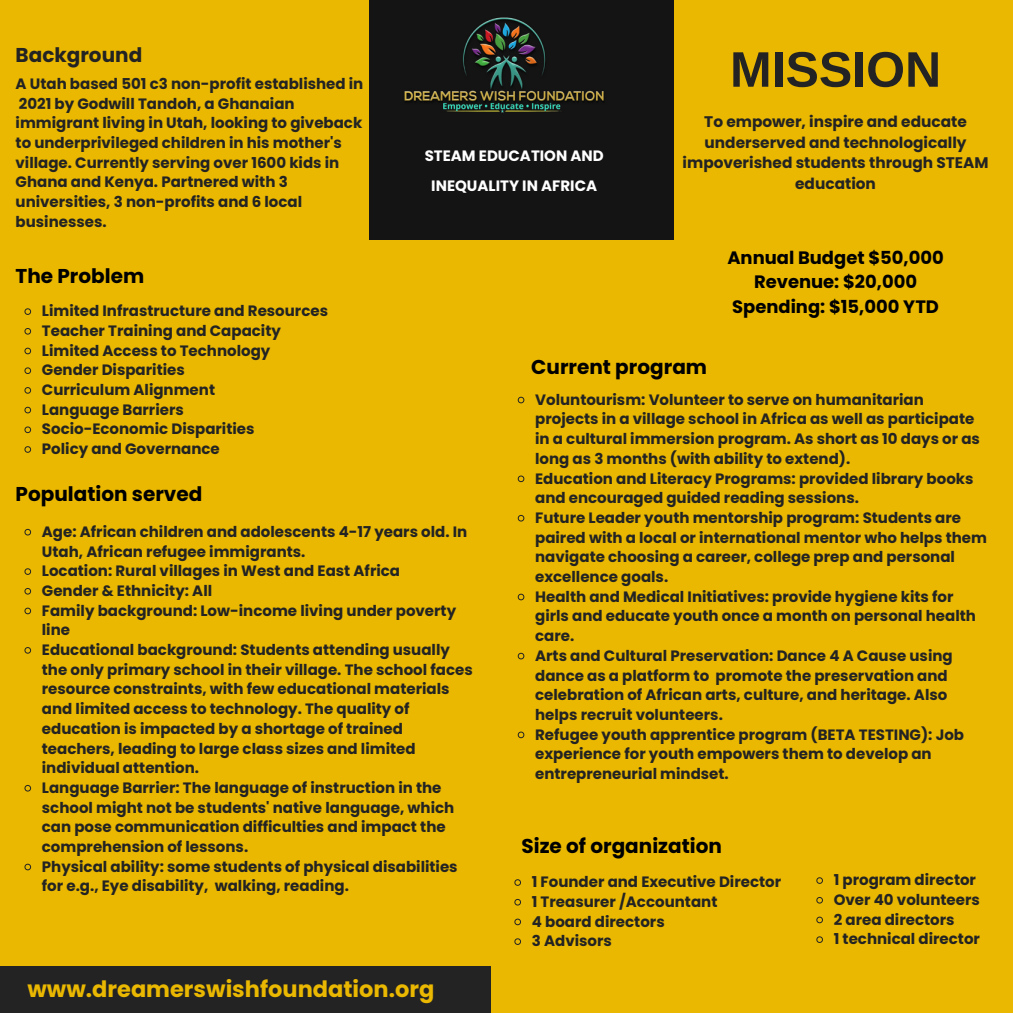
<style>
.page{position:relative;width:1013px;height:1013px;background:#fff}
.page>*{position:absolute;margin:0;border:0;box-sizing:border-box;transform-origin:0 0}
.t1{font:700 50px "Arimo";color:#232323}
.t2{font:700 22.5px "Poppins";color:#eab801}
.t3{font:700 20px "Poppins";color:#000}
.t4{font:700 20px "Poppins";color:#232323}
.t5{font:700 17.88px "Poppins";color:#000}
.t6{font:700 15.38px/20.6px "Poppins";color:#232323;text-align:center}
.t7{font:700 15px/19.8px "Poppins";color:#232323}
.t8{font:700 15px/30px "Poppins";color:#fff;text-align:center}
</style>
<div class="page">
<div style="left:0;top:0;width:1012px;height:1012px;background:#eab801"></div>
<div style="left:370px;top:0;width:303px;height:239px;background:#141414"></div>
<div style="left:0;top:966px;width:490px;height:46px;background:#232323"></div>
<svg style="left:24px;top:308px;width:8px;height:7px"></svg>
<svg style="left:24px;top:328px;width:8px;height:7px"></svg>
<svg style="left:24px;top:347px;width:8px;height:8px"></svg>
<svg style="left:24px;top:367px;width:8px;height:7px"></svg>
<svg style="left:24px;top:387px;width:8px;height:7px"></svg>
<svg style="left:24px;top:406px;width:8px;height:8px"></svg>
<svg style="left:24px;top:426px;width:8px;height:8px"></svg>
<svg style="left:24px;top:446px;width:8px;height:7px"></svg>
<svg style="left:24px;top:528px;width:8px;height:8px"></svg>
<svg style="left:24px;top:568px;width:8px;height:7px"></svg>
<svg style="left:24px;top:588px;width:8px;height:7px"></svg>
<svg style="left:24px;top:607px;width:8px;height:8px"></svg>
<svg style="left:24px;top:647px;width:8px;height:7px"></svg>
<svg style="left:24px;top:785px;width:8px;height:7px"></svg>
<svg style="left:24px;top:863px;width:8px;height:8px"></svg>
<svg style="left:514px;top:879px;width:7px;height:7px"></svg>
<svg style="left:514px;top:898px;width:7px;height:8px"></svg>
<svg style="left:514px;top:918px;width:7px;height:7px"></svg>
<svg style="left:514px;top:938px;width:7px;height:7px"></svg>
<svg style="left:517px;top:396px;width:8px;height:8px"></svg>
<svg style="left:517px;top:475px;width:8px;height:8px"></svg>
<svg style="left:517px;top:515px;width:8px;height:7px"></svg>
<svg style="left:517px;top:593px;width:8px;height:8px"></svg>
<svg style="left:517px;top:652px;width:8px;height:8px"></svg>
<svg style="left:517px;top:731px;width:8px;height:8px"></svg>
<svg style="left:816px;top:877px;width:7px;height:7px"></svg>
<svg style="left:816px;top:897px;width:7px;height:7px"></svg>
<svg style="left:816px;top:916px;width:7px;height:7px"></svg>
<svg style="left:816px;top:936px;width:7px;height:7px"></svg>
<p class="t4" style="left:16px;top:41px;width:128px">Background</p>
<p class="t7" style="left:16px;top:74px;width:349px">A Utah based 501 c3 non-profit established in 2021 by Godwill Tandoh, a Ghanaian immigrant living in Utah, looking to giveback to underprivileged children in his mother's village. Currently serving over 1600 kids in Ghana and Kenya. Partnered with 3 universities, 3 non-profits and 6 local businesses.</p>
<p class="t8" style="left:424px;top:141px;width:181px">STEAM EDUCATION AND<br>INEQUALITY IN AFRICA</p>
<p class="t1" style="left:730px;top:41px;width:213px">MISSION</p>
<p class="t6" style="left:682px;top:111px;width:307px">To empower, inspire and educate underserved and technologically impoverished students through STEAM education</p>
<p class="t3" style="left:16px;top:262px;width:130px">The Problem</p>
<p class="t7" style="left:42px;top:301px;width:288px">Limited Infrastructure and Resources</p>
<p class="t7" style="left:42px;top:321px;width:240px">Teacher Training and Capacity</p>
<p class="t7" style="left:42px;top:340px;width:230px">Limited Access to Technology</p>
<p class="t7" style="left:42px;top:360px;width:144px">Gender Disparities</p>
<p class="t7" style="left:42px;top:380px;width:175px">Curriculum Alignment</p>
<p class="t7" style="left:42px;top:399px;width:143px">Language Barriers</p>
<p class="t7" style="left:42px;top:419px;width:214px">Socio-Economic Disparities</p>
<p class="t7" style="left:42px;top:439px;width:179px">Policy and Governance</p>
<p class="t3" style="left:16px;top:480px;width:188px">Population served</p>
<p class="t7" style="left:42px;top:521px;width:427px">Age: African children and adolescents 4-17 years old. In<br>Utah, African refugee immigrants.</p>
<p class="t7" style="left:42px;top:561px;width:360px">Location: Rural villages in West and East Africa</p>
<p class="t7" style="left:42px;top:581px;width:172px">Gender &amp; Ethnicity: All</p>
<p class="t7" style="left:42px;top:600px;width:416px">Family background: Low-income living under poverty line</p>
<p class="t7" style="left:42px;top:640px;width:432px">Educational background: Students attending usually the only primary school in their village. The school faces resource constraints, with few educational materials and limited access to technology. The quality of education is impacted by a shortage of trained teachers, leading to large class sizes and limited individual attention.</p>
<p class="t7" style="left:42px;top:777px;width:414px">Language Barrier: The language of instruction in the school might not be students' native language, which can pose communication difficulties and impact the comprehension of lessons.</p>
<p class="t7" style="left:42px;top:856px;width:417px">Physical ability: some students of physical disabilities for e.g., Eye disability, walking, reading.</p>
<p class="t2" style="left:27px;top:973px;width:408px">www.dreamerswishfoundation.org</p>
<p class="t3" style="left:531px;top:353px;width:177px">Current program</p>
<p class="t5" style="left:727px;top:245px;width:218px">Annual Budget $50,000</p>
<p class="t5" style="left:754px;top:269px;width:164px">Revenue: $20,000</p>
<p class="t5" style="left:732px;top:294px;width:208px">Spending: $15,000 YTD</p>
<p class="t7" style="left:535px;top:389px;width:446px">Voluntourism: Volunteer to serve on humanitarian projects in a village school in Africa as well as participate in a cultural immersion program. As short as 10 days or as long as 3 months (with ability to extend).</p>
<p class="t7" style="left:535px;top:468px;width:440px">Education and Literacy Programs: provided library books and encouraged guided reading sessions.</p>
<p class="t7" style="left:535px;top:508px;width:453px">Future Leader youth mentorship program: Students are paired with a local or international mentor who helps them navigate choosing a career, college prep and personal excellence goals.</p>
<p class="t7" style="left:535px;top:586px;width:442px">Health and Medical Initiatives: provide hygiene kits for girls and educate youth once a month on personal health care.</p>
<p class="t7" style="left:535px;top:645px;width:419px">Arts and Cultural Preservation: Dance 4 A Cause using dance as a platform to promote the preservation and celebration of African arts, culture, and heritage. Also helps recruit volunteers.</p>
<p class="t7" style="left:535px;top:724px;width:430px">Refugee youth apprentice program (BETA TESTING): Job experience for youth empowers them to develop an entrepreneurial mindset.</p>
<p class="t3" style="left:521px;top:831px;width:202px">Size of organization</p>
<p class="t7" style="left:532px;top:872px;width:251px">1 Founder and Executive Director</p>
<p class="t7" style="left:532px;top:891px;width:187px">1 Treasurer /Accountant</p>
<p class="t7" style="left:532px;top:911px;width:134px">4 board directors</p>
<p class="t7" style="left:532px;top:931px;width:82px">3 Advisors</p>
<p class="t7" style="left:833px;top:870px;width:144px">1 program director</p>
<p class="t7" style="left:833px;top:889px;width:148px">Over 40 volunteers</p>
<p class="t7" style="left:833px;top:909px;width:122px">2 area directors</p>
<p class="t7" style="left:833px;top:929px;width:148px">1 technical director</p>
</div>
